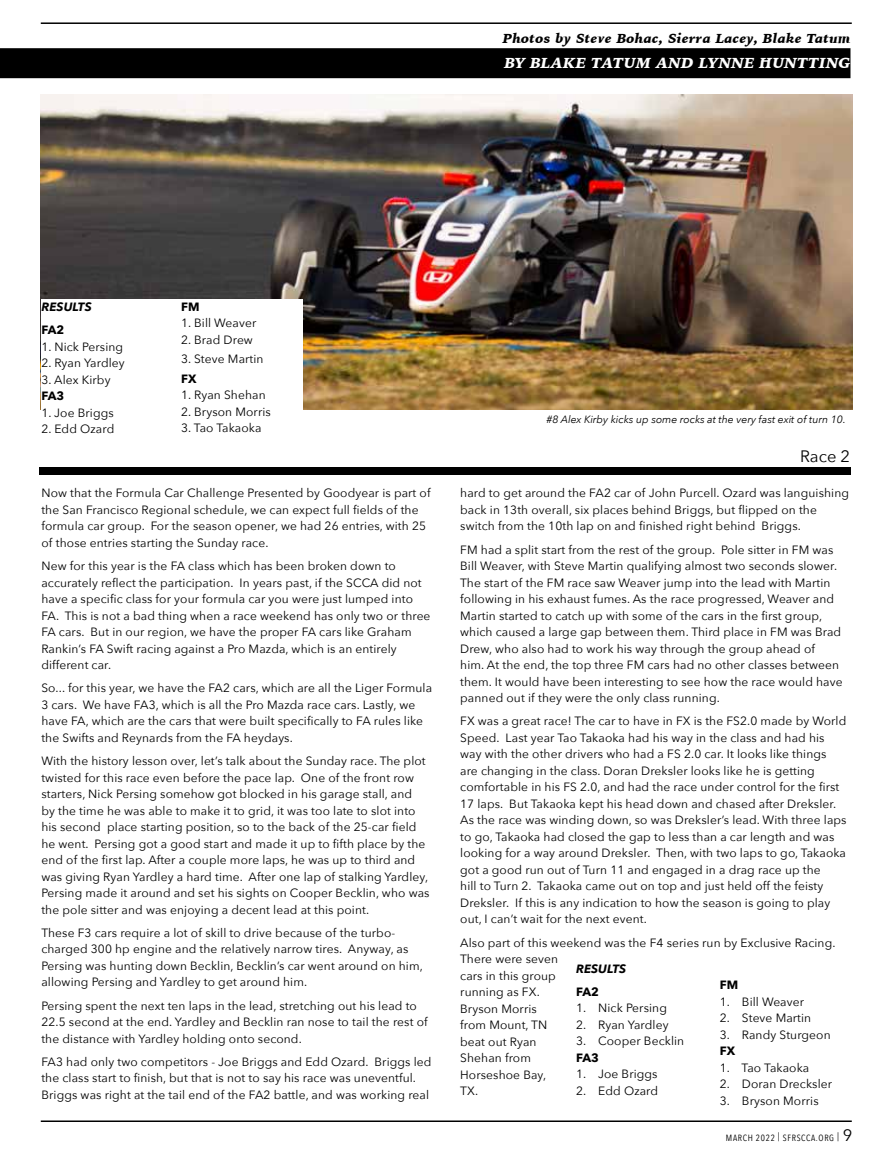
<style>
.page{position:relative;width:891px;height:1161px;background:#fff}
.page>*{position:absolute;margin:0;border:0;box-sizing:border-box;transform-origin:0 0}
.t1{font:16.5px "Avenir Next";color:#000}
.t2{font:italic 900 15px "Iowan Old Style";letter-spacing:.025em;color:#fff}
.t3{font:italic 900 13.5px "Iowan Old Style";letter-spacing:.025em;color:#000}
.t4{font:12px/16.5px "Avenir Next";letter-spacing:.01em;color:#000}
.t5{font:700 12px "Avenir Next";letter-spacing:.01em;color:#000}
.t6{font:italic 700 12px "Avenir Next";letter-spacing:.01em;color:#000}
.t7{font:italic 10.5px "Avenir Next";color:#000}
.t8{font:9px "Avenir Next Condensed";letter-spacing:.075em;color:#000}
.s1{color:#000}
.s2{font-family:"Avenir Next";font-size:16.5px}
</style>
<div class="page">
<img style="left:41px;top:94px;width:811px;height:316px">
<hr style="left:41px;top:22px;width:811px;height:2px;background:#000">
<hr style="left:41px;top:1120px;width:811px;height:2px;background:#000">
<div style="left:0;top:48px;width:851px;height:30px;background:#000"></div>
<div style="left:39px;top:467px;width:812px;height:7px;background:#000"></div>
<div style="left:41px;top:299px;width:262px;height:147px;background:#fff"></div>
<p class="t3" style="left:503px;top:29px;width:349px">Photos by Steve Bohac, Sierra Lacey, Blake Tatum</p>
<p class="t6" style="left:41px;top:296px;width:52px">RESULTS</p>
<p class="t5" style="left:41px;top:319px;width:25px">FA2</p>
<p class="t4" style="left:41px;top:338px;width:83px">1. Nick Persing</p>
<p class="t4" style="left:41px;top:354px;width:85px">2. Ryan Yardley</p>
<p class="t4" style="left:41px;top:371px;width:71px">3. Alex Kirby</p>
<p class="t5" style="left:41px;top:385px;width:25px">FA3</p>
<p class="t4" style="left:41px;top:404px;width:74px">1. Joe Briggs</p>
<p class="t4" style="left:41px;top:420px;width:74px">2. Edd Ozard</p>
<p class="t5" style="left:181px;top:296px;width:20px">FM</p>
<p class="t4" style="left:181px;top:314px;width:77px">1. Bill Weaver</p>
<p class="t4" style="left:181px;top:331px;width:73px">2. Brad Drew</p>
<p class="t4" style="left:181px;top:350px;width:84px">3. Steve Martin</p>
<p class="t5" style="left:181px;top:368px;width:17px">FX</p>
<p class="t4" style="left:181px;top:386px;width:86px">1. Ryan Shehan</p>
<p class="t4" style="left:181px;top:403px;width:91px">2. Bryson Morris</p>
<p class="t4" style="left:181px;top:419px;width:82px">3. Tao Takaoka</p>
<p class="t2" style="left:425px;top:52px;width:427px"><span class="s1">BY BLAKE</span>BY BLAKE TATUM AND LYNNE HUNTTING</p>
<p class="t7" style="left:547px;top:411px;width:301px">#8 Alex Kirby kicks up some rocks at the very fast exit of turn 10.</p>
<h1 class="t1" style="left:800px;top:443px;width:51px">Race 2</h1>
<p class="t4" style="left:41px;top:485px;width:391px">Now that the Formula Car Challenge Presented by Goodyear is part of the San Francisco Regional schedule, we can expect full fields of the formula car group. For the season opener, we had 26 entries, with 25 of those entries starting the Sunday race.</p>
<p class="t4" style="left:41px;top:557px;width:391px">New for this year is the FA class which has been broken down to accurately reflect the participation. In years past, if the SCCA did not have a specific class for your formula car you were just lumped into FA. This is not a bad thing when a race weekend has only two or three FA cars. But in our region, we have the proper FA cars like Graham Rankin’s FA Swift racing against a Pro Mazda, which is an entirely different car.</p>
<p class="t4" style="left:41px;top:680px;width:392px">So... for this year, we have the FA2 cars, which are all the Liger Formula 3 cars. We have FA3, which is all the Pro Mazda race cars. Lastly, we have FA, which are the cars that were built specifically to FA rules like the Swifts and Reynards from the FA heydays.</p>
<p class="t4" style="left:41px;top:752px;width:390px">With the history lesson over, let’s talk about the Sunday race. The plot twisted for this race even before the pace lap. One of the front row starters, Nick Persing somehow got blocked in his garage stall, and<br>by the time he was able to make it to grid, it was too late to slot into his second place starting position, so to the back of the 25-car field he went. Persing got a good start and made it up to fifth place by the end of the first lap. After a couple more laps, he was up to third and was giving Ryan Yardley a hard time. After one lap of stalking Yardley, Persing made it around and set his sights on Cooper Becklin, who was the pole sitter and was enjoying a decent lead at this point.</p>
<p class="t4" style="left:41px;top:924px;width:383px">These F3 cars require a lot of skill to drive because of the turbo&shy;charged 300 hp engine and the relatively narrow tires. Anyway, as Persing was hunting down Becklin, Becklin’s car went around on him, allowing Persing and Yardley to get around him.</p>
<p class="t4" style="left:41px;top:997px;width:388px">Persing spent the next ten laps in the lead, stretching out his lead to<br>22.5 second at the end. Yardley and Becklin ran nose to tail the rest of the distance with Yardley holding onto second.</p>
<p class="t4" style="left:41px;top:1053px;width:392px">FA3 had only two competitors - Joe Briggs and Edd Ozard. Briggs led the class start to finish, but that is not to say his race was uneventful.<br>Briggs was right at the tail end of the FA2 battle, and was working real</p>
<p class="t4" style="left:460px;top:484px;width:390px">hard to get around the FA2 car of John Purcell. Ozard was languishing back in 13th overall, six places behind Briggs, but flipped on the switch from the 10th lap on and finished right behind Briggs.</p>
<p class="t4" style="left:460px;top:541px;width:384px">FM had a split start from the rest of the group. Pole sitter in FM was Bill Weaver, with Steve Martin qualifying almost two seconds slower.<br>The start of the FM race saw Weaver jump into the lead with Martin following in his exhaust fumes. As the race progressed, Weaver and Martin started to catch up with some of the cars in the first group, which caused a large gap between them. Third place in FM was Brad Drew, who also had to work his way through the group ahead of<br>him. At the end, the top three FM cars had no other classes between them. It would have been interesting to see how the race would have panned out if they were the only class running.</p>
<p class="t4" style="left:460px;top:712px;width:388px">FX was a great race! The car to have in FX is the FS2.0 made by World Speed. Last year Tao Takaoka had his way in the class and had his way with the other drivers who had a FS 2.0 car. It looks like things are changing in the class. Doran Dreksler looks like he is getting comfortable in his FS 2.0, and had the race under control for the first 17 laps. But Takaoka kept his head down and chased after Dreksler.<br>As the race was winding down, so was Dreksler’s lead. With three laps to go, Takaoka had closed the gap to less than a car length and was looking for a way around Dreksler. Then, with two laps to go, Takaoka got a good run out of Turn 11 and engaged in a drag race up the<br>hill to Turn 2. Takaoka came out on top and just held off the feisty Dreksler. If this is any indication to how the season is going to play out, I can’t wait for the next event.</p>
<p class="t4" style="left:460px;top:934px;width:377px">Also part of this weekend was the F4 series run by Exclusive Racing.<br>There were seven<br>cars in this group<br>running as FX.<br>Bryson Morris<br>from Mount, TN<br>beat out Ryan<br>Shehan from<br>Horseshoe Bay,<br>TX.</p>
<p class="t6" style="left:576px;top:958px;width:52px">RESULTS</p>
<p class="t5" style="left:576px;top:981px;width:25px">FA2</p>
<p class="t4" style="left:576px;top:999px;width:92px">1. Nick Persing</p>
<p class="t4" style="left:576px;top:1016px;width:94px">2. Ryan Yardley</p>
<p class="t4" style="left:576px;top:1032px;width:110px">3. Cooper Becklin</p>
<p class="t5" style="left:576px;top:1047px;width:25px">FA3</p>
<p class="t4" style="left:576px;top:1065px;width:83px">1. Joe Briggs</p>
<p class="t4" style="left:576px;top:1082px;width:84px">2. Edd Ozard</p>
<p class="t5" style="left:720px;top:975px;width:20px">FM</p>
<p class="t4" style="left:720px;top:993px;width:86px">1. Bill Weaver</p>
<p class="t4" style="left:720px;top:1009px;width:93px">2. Steve Martin</p>
<p class="t4" style="left:720px;top:1026px;width:112px">3. Randy Sturgeon</p>
<p class="t5" style="left:720px;top:1041px;width:17px">FX</p>
<p class="t4" style="left:720px;top:1059px;width:91px">1. Tao Takaoka</p>
<p class="t4" style="left:720px;top:1075px;width:114px">2. Doran Drecksler</p>
<p class="t4" style="left:720px;top:1092px;width:100px">3. Bryson Morris</p>
<p class="t8" style="left:726px;top:1130px;width:128px">MARCH 2022 | SFRSCCA.ORG | <span class="s2">9</span></p>
</div>
